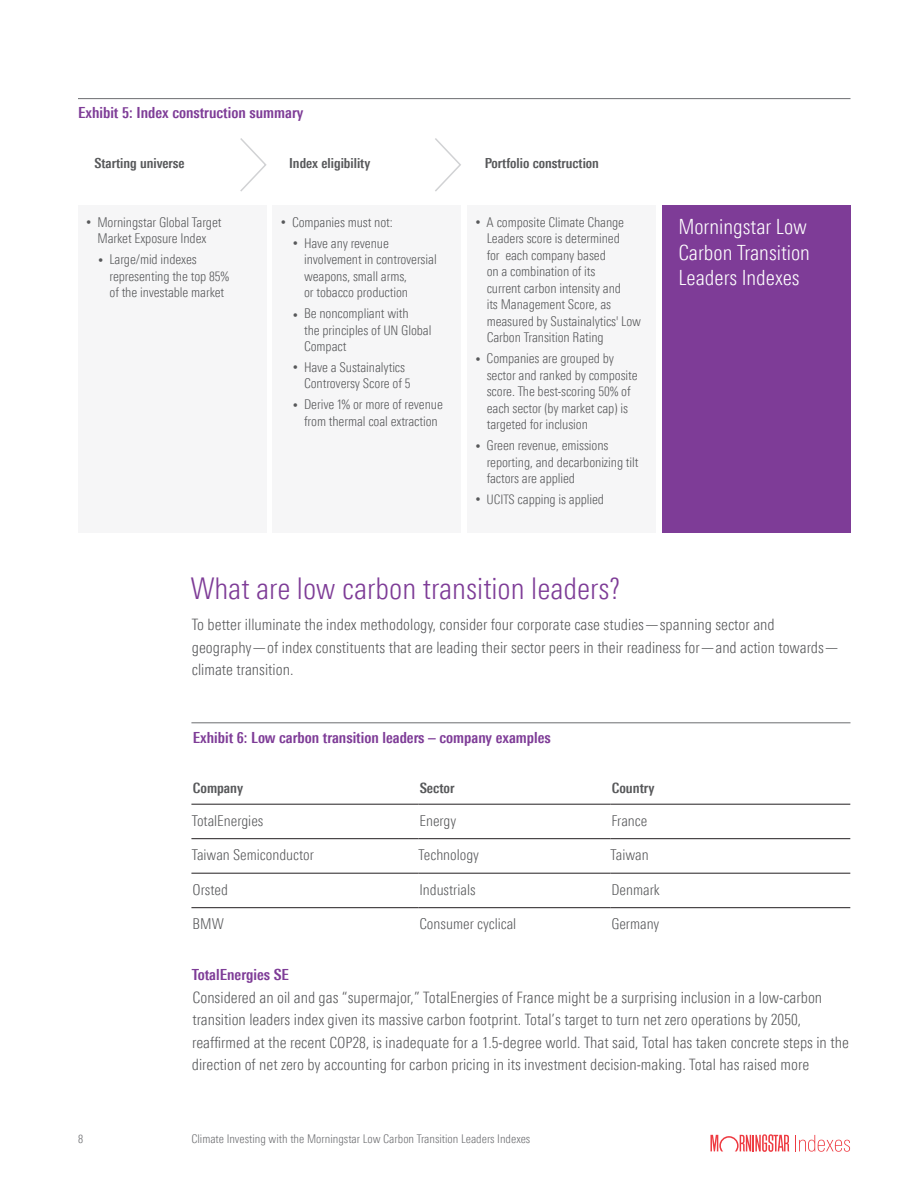
<style>
.page{position:relative;width:918px;height:1188px;background:#fff}
.page>*{position:absolute;margin:0;border:0;box-sizing:border-box;transform-origin:0 0}
.Sub-Head{font:300 condensed 30px "Univers Nextfor MORN";color:#7e3c97}
.t1{font:21px/25.5px "Univers Nextfor MORNPC Cn";color:#fff}
.Body_10_5_15{font:300 condensed 15.75px/22.5px "Univers Nextfor MORN";color:#57585a}
.Body___NXT_CdLt_10_25_15{font:700 condensed 15.3px "Univers Nextfor MORN";color:#7e3c97}
.Body_10_5_15-2{font:700 condensed 15.3px "Univers Nextfor MORN";color:#7e3c97}
.t2{font:15px "Univers Nextfor MORNPC Cn";color:#57585a}
.t3{font:700 14.25px "Univers Nextfor MORNPC Cn";color:#57585a}
.t4{font:700 13.8px "Univers Nextfor MORNPC Cn";color:#57585a}
.methodology_bullets{font:13.5px/16.5px "Univers Nextfor MORNPC Cn";letter-spacing:-.005em;color:#57585a}
.t5{font:300 condensed 12px "Univers Nextfor MORN";color:#6c6d70}
.t6{font:300 condensed 11.7px "Univers Nextfor MORN";color:#6c6d70}
.s1{font-size:15px}
.s2{font-family:"Minion Pro"}
.s3{font-size:13.2px}
.s4{font-size:15.3px}
</style>
<div class="page">
<svg style="left:710px;top:1134px;width:79px;height:18px"></svg>
<svg style="left:795px;top:1135px;width:55px;height:17px"></svg>
<hr style="left:191px;top:723px;width:659px;height:1px;background:#6c6d70">
<hr style="left:191px;top:804px;width:227px;height:1px;background:#231f20">
<hr style="left:418px;top:804px;width:192px;height:1px;background:#231f20">
<hr style="left:610px;top:804px;width:240px;height:1px;background:#231f20">
<hr style="left:191px;top:838px;width:227px;height:1px;background:#231f20">
<hr style="left:418px;top:838px;width:192px;height:1px;background:#231f20">
<hr style="left:610px;top:838px;width:240px;height:1px;background:#231f20">
<hr style="left:191px;top:873px;width:227px;height:1px;background:#231f20">
<hr style="left:418px;top:873px;width:192px;height:1px;background:#231f20">
<hr style="left:610px;top:873px;width:240px;height:1px;background:#231f20">
<hr style="left:191px;top:907px;width:227px;height:1px;background:#231f20">
<hr style="left:418px;top:907px;width:192px;height:1px;background:#231f20">
<hr style="left:610px;top:907px;width:240px;height:1px;background:#231f20">
<div style="left:662px;top:205px;width:188px;height:327px;background:#7e3c97"></div>
<svg style="left:240px;top:138px;width:27px;height:54px"></svg>
<svg style="left:435px;top:138px;width:26px;height:54px"></svg>
<div style="left:78px;top:205px;width:189px;height:327px;background:#f6f6f7"></div>
<div style="left:273px;top:205px;width:188px;height:327px;background:#f6f6f7"></div>
<div style="left:467px;top:205px;width:189px;height:327px;background:#f6f6f7"></div>
<hr style="left:78px;top:98px;width:772px;height:1px;background:#6c6d70">
<p class="Body___NXT_CdLt_10_25_15" style="left:78px;top:104px;width:227px">Exhibit <span class="s1">5</span>: Index construction summary</p>
<p class="t4" style="left:94px;top:155px;width:91px">Starting universe</p>
<p class="t4" style="left:289px;top:155px;width:83px">Index eligibility</p>
<p class="t4" style="left:485px;top:155px;width:116px">Portfolio construction</p>
<p class="methodology_bullets" style="left:86px;top:214px;width:137px;text-align:center"><span class="s2">•</span> Morningstar Global Target<br>Market Exposure Index</p>
<p class="methodology_bullets" style="left:110px;top:251px;width:121px;text-indent:-11px"><span class="s2">•</span> Large/mid indexes representing the top <span class="s3">85% </span>of the investable market</p>
<p class="methodology_bullets" style="left:281px;top:214px;width:113px"><span class="s2">•</span> Companies must not:</p>
<p class="methodology_bullets" style="left:304px;top:235px;width:134px;text-indent:-11px"><span class="s2">•</span> Have any revenue involvement in controversial weapons, small arms,<br>or tobacco production</p>
<p class="methodology_bullets" style="left:304px;top:305px;width:129px;text-indent:-11px"><span class="s2">•</span> Be noncompliant with<br>the principles of <span class="s3">UN</span> Global<br>Compact</p>
<p class="methodology_bullets" style="left:304px;top:359px;width:108px;text-indent:-11px"><span class="s2">•</span> Have a Sustainalytics<br>Controversy Score of <span class="s3">5</span></p>
<p class="methodology_bullets" style="left:293px;top:396px;width:151px;text-align:center"><span class="s2">•</span> Derive <span class="s3">1%</span> or more of revenue from thermal coal extraction</p>
<p class="methodology_bullets" style="left:487px;top:214px;width:156px;text-indent:-11px"><span class="s2">•</span> A composite Climate Change<br>Leaders score is determined<br>for each company based<br>on a combination of its<br>current carbon intensity and<br>its Management Score, as measured by Sustainalytics' Low<br>Carbon Transition Rating</p>
<p class="methodology_bullets" style="left:487px;top:350px;width:152px;text-indent:-11px"><span class="s2">•</span> Companies are grouped by sector and ranked by composite score. The best-scoring <span class="s3">50%</span> of each sector (by market cap) is targeted for inclusion</p>
<p class="methodology_bullets" style="left:487px;top:437px;width:153px;text-indent:-11px"><span class="s2">•</span> Green revenue, emissions reporting, and decarbonizing tilt factors are applied</p>
<p class="methodology_bullets" style="left:476px;top:491px;width:130px"><span class="s2">•</span> <span class="s3">UCITS</span> capping is applied</p>
<p class="t1" style="left:678px;top:214px;width:133px">Morningstar Low<br>Carbon Transition<br>Leaders Indexes</p>
<p class="Sub-Head" style="left:190px;top:571px;width:432px">What are low carbon transition leaders?</p>
<p class="Body_10_5_15" style="left:192px;top:613px;width:649px">To better illuminate the index methodology, consider four corporate case studies—spanning sector and geography—of index constituents that are leading their sector peers in their readiness for—and action towards— climate transition.</p>
<p class="Body___NXT_CdLt_10_25_15" style="left:193px;top:728px;width:360px">Exhibit <span class="s1">6</span>: Low carbon transition leaders – company examples</p>
<p class="t3" style="left:193px;top:779px;width:52px">Company</p>
<p class="t3" style="left:420px;top:779px;width:36px">Sector</p>
<p class="t3" style="left:612px;top:779px;width:44px">Country</p>
<p class="t2" style="left:192px;top:812px;width:73px">TotalEnergies</p>
<p class="t2" style="left:419px;top:812px;width:38px">Energy</p>
<p class="t2" style="left:611px;top:812px;width:37px">France</p>
<p class="t2" style="left:192px;top:847px;width:124px">Taiwan Semiconductor</p>
<p class="t2" style="left:419px;top:847px;width:62px">Technology</p>
<p class="t2" style="left:611px;top:847px;width:40px">Taiwan</p>
<p class="t2" style="left:193px;top:881px;width:37px">Orsted</p>
<p class="t2" style="left:419px;top:881px;width:58px">Industrials</p>
<p class="t2" style="left:611px;top:881px;width:50px">Denmark</p>
<p class="t2" style="left:193px;top:916px;width:33px">BMW</p>
<p class="t2" style="left:419px;top:916px;width:98px">Consumer cyclical</p>
<p class="t2" style="left:611px;top:916px;width:50px">Germany</p>
<p class="Body_10_5_15-2" style="left:192px;top:966px;width:99px">TotalEnergies SE</p>
<p class="Body_10_5_15" style="left:192px;top:986px;width:658px">Considered an oil and gas “supermajor,” TotalEnergies of France might be a surprising inclusion in a low-carbon transition leaders index given its massive carbon footprint. Total’s target to turn net zero operations by <span class="s4">2050</span>, reaffirmed at the recent <span class="s4">COP28</span>, is inadequate for a <span class="s4">1.5</span>-degree world. That said, Total has taken concrete steps in the direction of net zero by accounting for carbon pricing in its investment decision-making. Total has raised more</p>
<p class="t6" style="left:78px;top:1132px;width:7px">8</p>
<p class="t5" style="left:191px;top:1132px;width:340px">Climate Investing with the Morningstar Low Carbon Transition Leaders Indexes</p>
</div>
